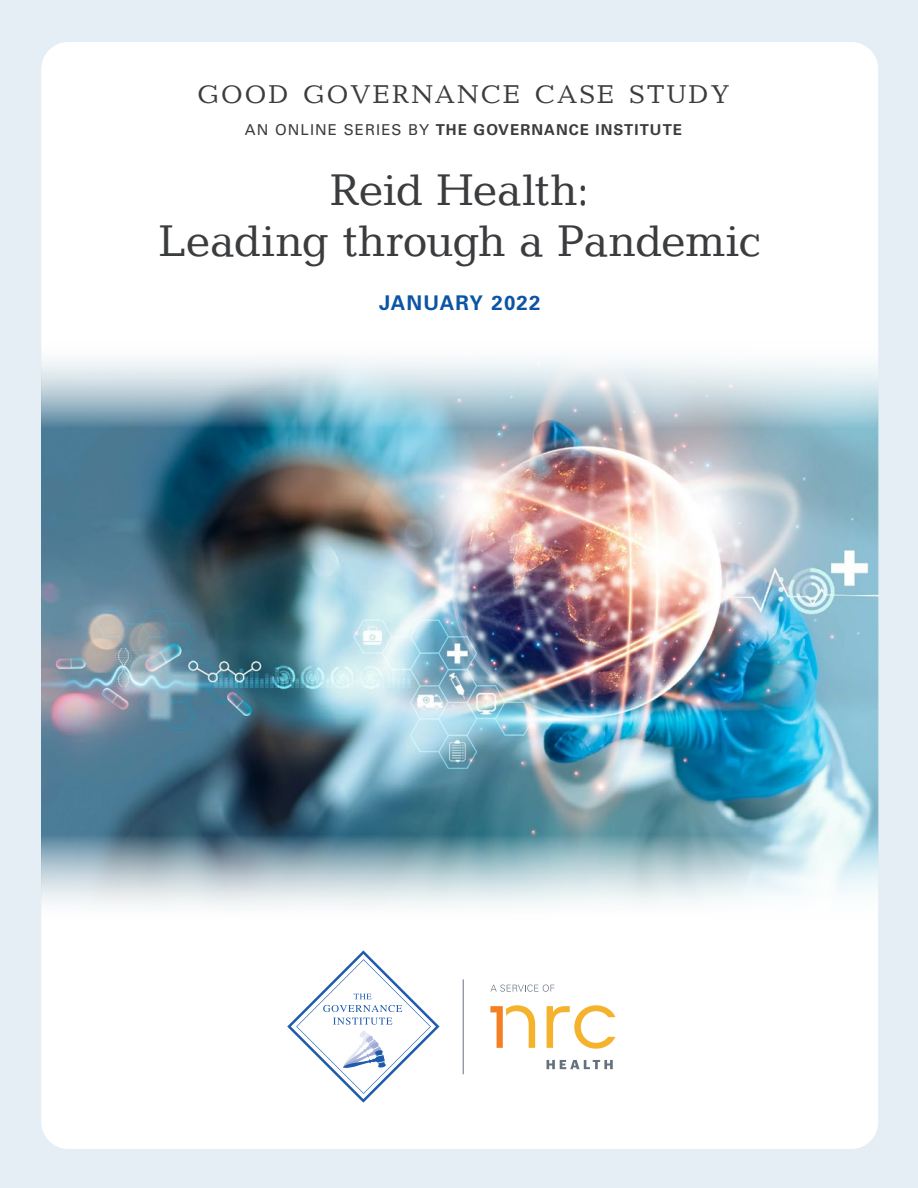
<style>
.page{position:relative;width:918px;height:1188px;background:#e5edf5}
.page>*{position:absolute;margin:0;border:0;box-sizing:border-box;transform-origin:0 0}
.t1{font:44.55px/51.3px "Candida LT";letter-spacing:-.015em;color:#3b3c3e;text-align:center}
.t2{font:25.8px "Candida LT";letter-spacing:.08em;color:#3b3c3e}
.t3{font:700 20.25px "Univers LT Std";letter-spacing:.06em;color:#0c55a4}
.t4{font:700 15px "Univers LT Std";letter-spacing:.07em;color:#3b3c3e}
.s1{font-weight:400}
</style>
<div class="page">
<div style="left:41px;top:42px;width:837px;height:1107px;background:#fff;border-radius:27px"></div>
<hr style="left:463px;top:979px;width:1px;height:95px;background:#65717f">
<svg style="left:547px;top:1060px;width:66px;height:9px"></svg>
<svg style="left:547px;top:1005px;width:69px;height:44px"></svg>
<svg style="left:490px;top:1005px;width:45px;height:43px"></svg>
<svg style="left:490px;top:985px;width:64px;height:7px"></svg>
<svg style="left:287px;top:950px;width:153px;height:153px"></svg>
<img style="left:41px;top:352px;width:837px;height:560px">
<p class="t2" style="left:197px;top:80px;width:534px">GOOD GOVERNANCE CASE STUDY</p>
<p class="t4" style="left:245px;top:121px;width:439px"><span class="s1">AN ONLINE SERIES BY</span> THE GOVERNANCE INSTITUTE</p>
<p class="t1" style="left:159px;top:164px;width:603px">Reid Health:<br>Leading through a Pandemic</p>
<p class="t3" style="left:379px;top:291px;width:163px">JANUARY 2022</p>
</div>
